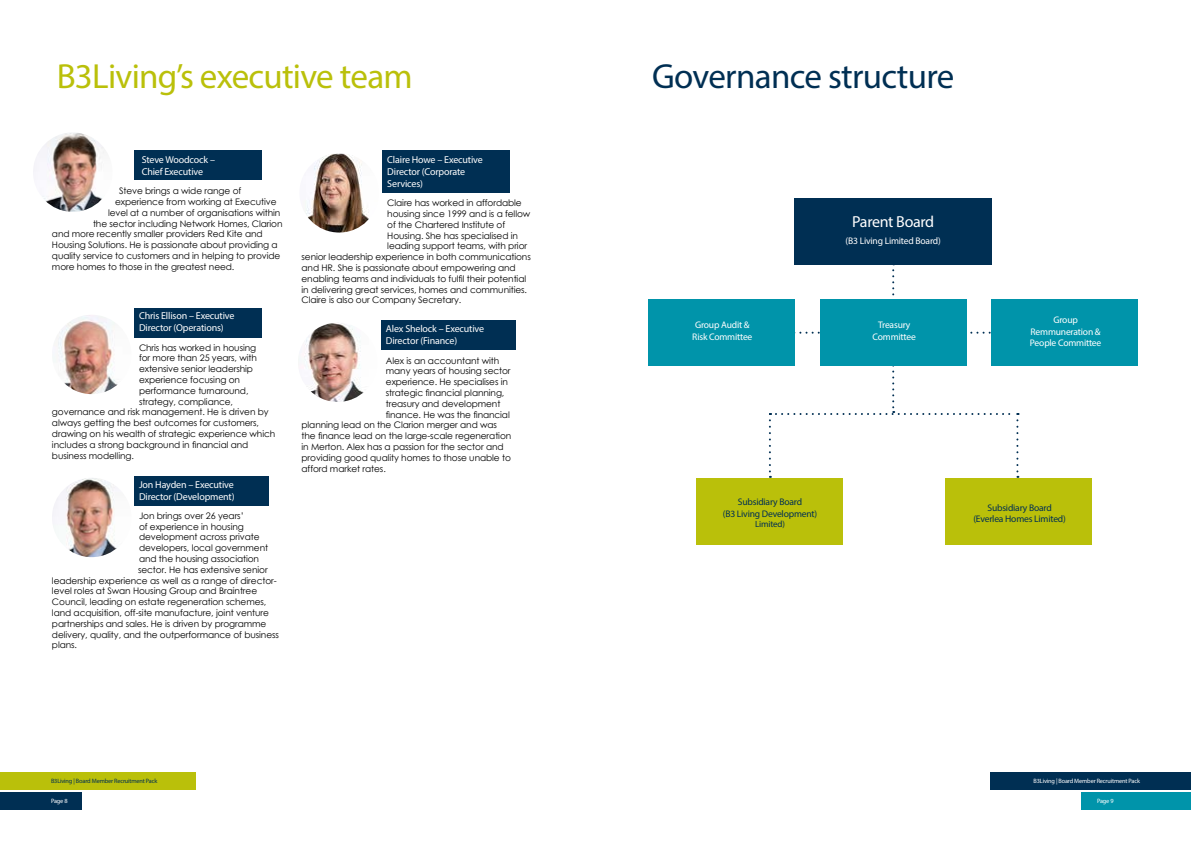
<style>
.page{position:relative;width:1191px;height:842px;background:#fff}
.page>*{position:absolute;margin:0;border:0;box-sizing:border-box;transform-origin:0 0}
.t1{font:35px "Myriad Pro";letter-spacing:-.02em;color:#bac00a}
.t2{font:35px "Myriad Pro";letter-spacing:-.02em;color:#002f53}
.t3{font:16px "Myriad Pro";letter-spacing:-.02em;color:#fff}
.t4{font:10px/12px "Myriad Pro";letter-spacing:-.015em;color:#fff}
.t5{font:9.6px/11.5px "Myriad Pro";letter-spacing:-.02em;color:#fff;text-align:center}
.t6{font:9.6px/11.5px "Myriad Pro";letter-spacing:-.02em;color:#002f53;text-align:center}
.t7{font:9px "Century Gothic";letter-spacing:-.01em;color:#000}
.t8{font:9px "Myriad Pro";letter-spacing:-.02em;color:#002f53}
.t9{font:6.3px "Myriad Pro";letter-spacing:-.025em;color:#fff}
.t10{font:6.3px "Myriad Pro";letter-spacing:-.025em;color:#002f53}
</style>
<div class="page">
<div style="left:135px;top:150px;width:127px;height:21px;background:#002f53"></div>
<div style="left:135px;top:308px;width:127px;height:21px;background:#002f53"></div>
<div style="left:381px;top:320px;width:134px;height:21px;background:#002f53"></div>
<div style="left:135px;top:476px;width:134px;height:21px;background:#002f53"></div>
<div style="left:382px;top:150px;width:127px;height:21px;background:#002f53"></div>
<div style="left:382px;top:172px;width:127px;height:21px;background:#002f53"></div>
<div style="left:135px;top:159px;width:127px;height:21px;background:#002f53"></div>
<div style="left:135px;top:317px;width:127px;height:21px;background:#002f53"></div>
<div style="left:381px;top:329px;width:134px;height:21px;background:#002f53"></div>
<div style="left:135px;top:485px;width:134px;height:21px;background:#002f53"></div>
<div style="left:382px;top:159px;width:127px;height:21px;background:#002f53"></div>
<div style="left:0;top:772px;width:195px;height:17px;background:#bac00a"></div>
<div style="left:0;top:793px;width:82px;height:17px;background:#002f53"></div>
<div style="left:990px;top:772px;width:201px;height:17px;background:#002f53"></div>
<div style="left:1082px;top:793px;width:109px;height:17px;background:#0094aa"></div>
<img style="left:33px;top:132px;width:79px;height:80px;border-radius:40px">
<img style="left:299px;top:153px;width:80px;height:80px;border-radius:40px">
<img style="left:52px;top:315px;width:79px;height:79px;border-radius:40px">
<img style="left:52px;top:478px;width:79px;height:79px;border-radius:40px">
<img style="left:298px;top:323px;width:79px;height:79px;border-radius:40px">
<div style="left:794px;top:198px;width:197px;height:66px;background:#002f53"></div>
<div style="left:696px;top:478px;width:146px;height:66px;background:#bac00a"></div>
<div style="left:945px;top:478px;width:146px;height:66px;background:#bac00a"></div>
<svg style="left:769px;top:263px;width:249px;height:215px"></svg>
<div style="left:648px;top:300px;width:146px;height:66px;background:#0094aa"></div>
<div style="left:991px;top:300px;width:146px;height:66px;background:#0094aa"></div>
<div style="left:820px;top:300px;width:146px;height:66px;background:#0094aa"></div>
<h1 class="t1" style="left:57px;top:54px;width:357px">B3Living’s executive team</h1>
<h1 class="t2" style="left:652px;top:54px;width:304px">Governance structure</h1>
<p class="t4" style="left:142px;top:153px;width:75px">Steve Woodcock –<br>Chief Executive</p>
<p class="t7" style="left:119px;top:185px;width:124px">Steve brings a wide range of</p>
<p class="t7" style="left:115px;top:195px;width:163px">experience from working at Executive</p>
<p class="t7" style="left:108px;top:206px;width:174px">level at a number of organisations within</p>
<p class="t7" style="left:93px;top:217px;width:191px">the sector including Network Homes, Clarion</p>
<p class="t7" style="left:52px;top:228px;width:212px">and more recently smaller providers Red Kite and</p>
<p class="t7" style="left:52px;top:239px;width:227px">Housing Solutions. He is passionate about providing a</p>
<p class="t7" style="left:52px;top:249px;width:230px">quality service to customers and in helping to provide</p>
<p class="t7" style="left:52px;top:260px;width:184px">more homes to those in the greatest need.</p>
<p class="t4" style="left:139px;top:310px;width:97px">Chris Ellison – Executive<br>Director (Operations)</p>
<p class="t7" style="left:139px;top:341px;width:119px">Chris has worked in housing</p>
<p class="t7" style="left:139px;top:352px;width:119px">for more than 25 years, with</p>
<p class="t7" style="left:139px;top:363px;width:116px">extensive senior leadership</p>
<p class="t7" style="left:139px;top:373px;width:103px">experience focusing on</p>
<p class="t7" style="left:139px;top:384px;width:111px">performance turnaround,</p>
<p class="t7" style="left:139px;top:395px;width:96px">strategy, compliance,</p>
<p class="t7" style="left:52px;top:406px;width:218px">governance and risk management. He is driven by</p>
<p class="t7" style="left:52px;top:417px;width:209px">always getting the best outcomes for customers,</p>
<p class="t7" style="left:52px;top:427px;width:225px">drawing on his wealth of strategic experience which</p>
<p class="t7" style="left:52px;top:438px;width:198px">includes a strong background in financial and</p>
<p class="t7" style="left:52px;top:449px;width:83px">business modelling.</p>
<p class="t4" style="left:139px;top:478px;width:97px">Jon Hayden – Executive<br>Director (Development)</p>
<p class="t7" style="left:139px;top:509px;width:106px">Jon brings over 26 years’</p>
<p class="t7" style="left:139px;top:520px;width:106px">of experience in housing</p>
<p class="t7" style="left:139px;top:531px;width:122px">development across private</p>
<p class="t7" style="left:139px;top:542px;width:131px">developers, local government</p>
<p class="t7" style="left:139px;top:552px;width:122px">and the housing association</p>
<p class="t7" style="left:138px;top:563px;width:131px">sector. He has extensive senior</p>
<p class="t7" style="left:52px;top:574px;width:226px">leadership experience as well as a range of director-</p>
<p class="t7" style="left:52px;top:585px;width:207px">level roles at Swan Housing Group and Braintree</p>
<p class="t7" style="left:52px;top:596px;width:216px">Council, leading on estate regeneration schemes,</p>
<p class="t7" style="left:52px;top:606px;width:218px">land acquisition, off-site manufacture, joint venture</p>
<p class="t7" style="left:52px;top:617px;width:216px">partnerships and sales. He is driven by programme</p>
<p class="t7" style="left:52px;top:628px;width:228px">delivery, quality, and the outperformance of business</p>
<p class="t7" style="left:52px;top:639px;width:27px">plans.</p>
<p class="t4" style="left:387px;top:153px;width:97px">Claire Howe – Executive<br>Director (Corporate<br>Services)</p>
<p class="t7" style="left:387px;top:197px;width:136px">Claire has worked in affordable</p>
<p class="t7" style="left:387px;top:207px;width:144px">housing since 1999 and is a fellow</p>
<p class="t7" style="left:387px;top:218px;width:119px">of the Chartered Institute of</p>
<p class="t7" style="left:387px;top:229px;width:132px">Housing. She has specialised in</p>
<p class="t7" style="left:387px;top:240px;width:141px">leading support teams, with prior</p>
<p class="t7" style="left:301px;top:251px;width:231px">senior leadership experience in both communications</p>
<p class="t7" style="left:301px;top:261px;width:216px">and HR. She is passionate about empowering and</p>
<p class="t7" style="left:301px;top:272px;width:226px">enabling teams and individuals to fulfil their potential</p>
<p class="t7" style="left:301px;top:283px;width:227px">in delivering great services, homes and communities.</p>
<p class="t7" style="left:301px;top:294px;width:161px">Claire is also our Company Secretary.</p>
<p class="t4" style="left:386px;top:323px;width:100px">Alex Shelock – Executive<br>Director (Finance)</p>
<p class="t7" style="left:386px;top:354px;width:115px">Alex is an accountant with</p>
<p class="t7" style="left:386px;top:365px;width:126px">many years of housing sector</p>
<p class="t7" style="left:386px;top:376px;width:124px">experience. He specialises in</p>
<p class="t7" style="left:386px;top:386px;width:120px">strategic financial planning,</p>
<p class="t7" style="left:386px;top:397px;width:116px">treasury and development</p>
<p class="t7" style="left:386px;top:408px;width:125px">finance. He was the financial</p>
<p class="t7" style="left:301px;top:419px;width:197px">planning lead on the Clarion merger and was</p>
<p class="t7" style="left:301px;top:430px;width:211px">the finance lead on the large-scale regeneration</p>
<p class="t7" style="left:301px;top:440px;width:204px">in Merton. Alex has a passion for the sector and</p>
<p class="t7" style="left:301px;top:451px;width:211px">providing good quality homes to those unable to</p>
<p class="t7" style="left:301px;top:462px;width:86px">afford market rates.</p>
<p class="t10" style="left:51px;top:777px;width:108px">B3Living | Board Member Recruitment Pack</p>
<p class="t9" style="left:51px;top:797px;width:18px">Page 8</p>
<h2 class="t3" style="left:852px;top:211px;width:84px">Parent Board</h2>
<p class="t5" style="left:845px;top:235px;width:97px">(B3 Living Limited Board)</p>
<p class="t5" style="left:692px;top:319px;width:62px;text-align:left">Group Audit &amp;<br>Risk Committee</p>
<p class="t5" style="left:1030px;top:314px;width:73px">Group<br>Remmuneration &amp;<br>People Committee</p>
<p class="t5" style="left:872px;top:319px;width:45px">Treasury<br>Committee</p>
<p class="t6" style="left:723px;top:496px;width:96px">Subsidiary Board<br>(B3 Living Development)</p>
<p class="t8" style="left:755px;top:519px;width:31px">Limited)</p>
<p class="t6" style="left:973px;top:501px;width:94px">Subsidiary Board (Everlea Homes Limited)</p>
<p class="t9" style="left:1033px;top:777px;width:108px">B3Living | Board Member Recruitment Pack</p>
<p class="t9" style="left:1097px;top:797px;width:18px">Page 9</p>
</div>
